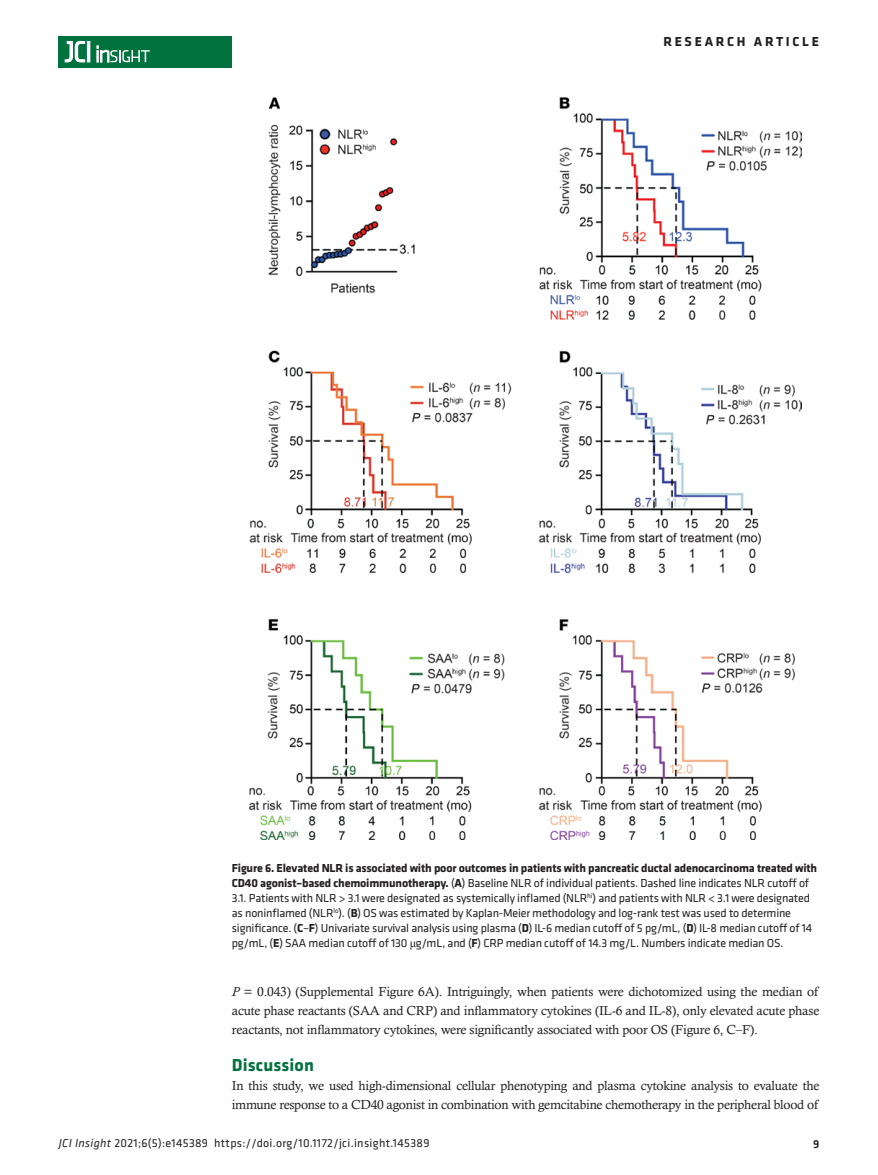
<style>
.page{position:relative;width:878px;height:1175px;background:#fff}
.page>*{position:absolute;margin:0;border:0;box-sizing:border-box;transform-origin:0 0}
.t1{font:700 18px "Klavika";letter-spacing:.01em;color:#00723e}
.t2{font:700 13.5px "Klavika Basic";letter-spacing:.2em;color:#231f20}
.t3{font:13.2px/18.8px "Calisto MT Std";letter-spacing:-.02em;color:#231f20;text-align:justify}
.t4{font:12px/15px "Klavika Basic";letter-spacing:-.015em;color:#231f20}
.t5{font:12px "Klavika Basic";letter-spacing:.025em;color:#231f20}
.t6{font:500 12px "Klavika Basic";color:#231f20}
.s1{font-weight:700}
.s2{font-family:"Times New Roman"}
.s3{font-style:italic}
</style>
<div class="page">
<div style="left:59px;top:36px;width:173px;height:31px;background:#00723e"></div>
<hr style="left:87px;top:41px;width:3px;height:21px;background:#fff">
<svg style="left:64px;top:41px;width:21px;height:22px"></svg>
<svg style="left:97px;top:46px;width:53px;height:16px"></svg>
<img style="left:250px;top:97px;width:551px;height:742px">
<p class="t2" style="left:663px;top:32px;width:157px">RESEARCH ARTICLE</p>
<p class="t4" style="left:232px;top:859px;width:587px"><span class="s1">Figure 6. Elevated NLR is associated with poor outcomes in patients with pancreatic ductal adenocarcinoma treated with CD40 agonist–based chemoimmunotherapy.</span> (<span class="s1">A</span>) Baseline NLR of individual patients. Dashed line indicates NLR cutoff of 3.1. Patients with NLR &gt; 3.1 were designated as systemically inflamed (NLR<sup>hi</sup>) and patients with NLR &lt; 3.1 were designated as noninflamed (NLR<sup>lo</sup>). (<span class="s1">B</span>) OS was estimated by Kaplan-Meier methodology and log-rank test was used to determine significance. (<span class="s1">C</span>–<span class="s1">F</span>) Univariate survival analysis using plasma (<span class="s1">D</span>) IL-6 median cutoff of 5 pg/mL, (<span class="s1">D</span>) IL-8 median cutoff of 14 pg/mL, (<span class="s1">E</span>) SAA median cutoff of 130 <span class="s2">μ</span>g/mL, and (<span class="s1">F</span>) CRP median cutoff of 14.3 mg/L. Numbers indicate median OS.</p>
<p class="t3" style="left:232px;top:982px;width:589px"><span class="s3">P</span> = 0.043) (Supplemental Figure 6A). Intriguingly, when patients were dichotomized using the median of acute phase reactants (SAA and CRP) and inflammatory cytokines (IL-6 and IL-8), only elevated acute phase reactants, not inflammatory cytokines, were significantly associated with poor OS (Figure 6, C–F).</p>
<h1 class="t1" style="left:232px;top:1052px;width:84px">Discussion</h1>
<p class="t3" style="left:232px;top:1075px;width:589px">In this study, we used high-dimensional cellular phenotyping and plasma cytokine analysis to evaluate the immune response to a CD40 agonist in combination with gemcitabine chemotherapy in the peripheral blood of</p>
<p class="t5" style="left:59px;top:1135px;width:372px"><span class="s3">JCI Insight</span> 2021;6(5):e145389 https://doi.org/10.1172/jci.insight.145389</p>
<p class="t6" style="left:813px;top:1135px;width:8px">9</p>
</div>
